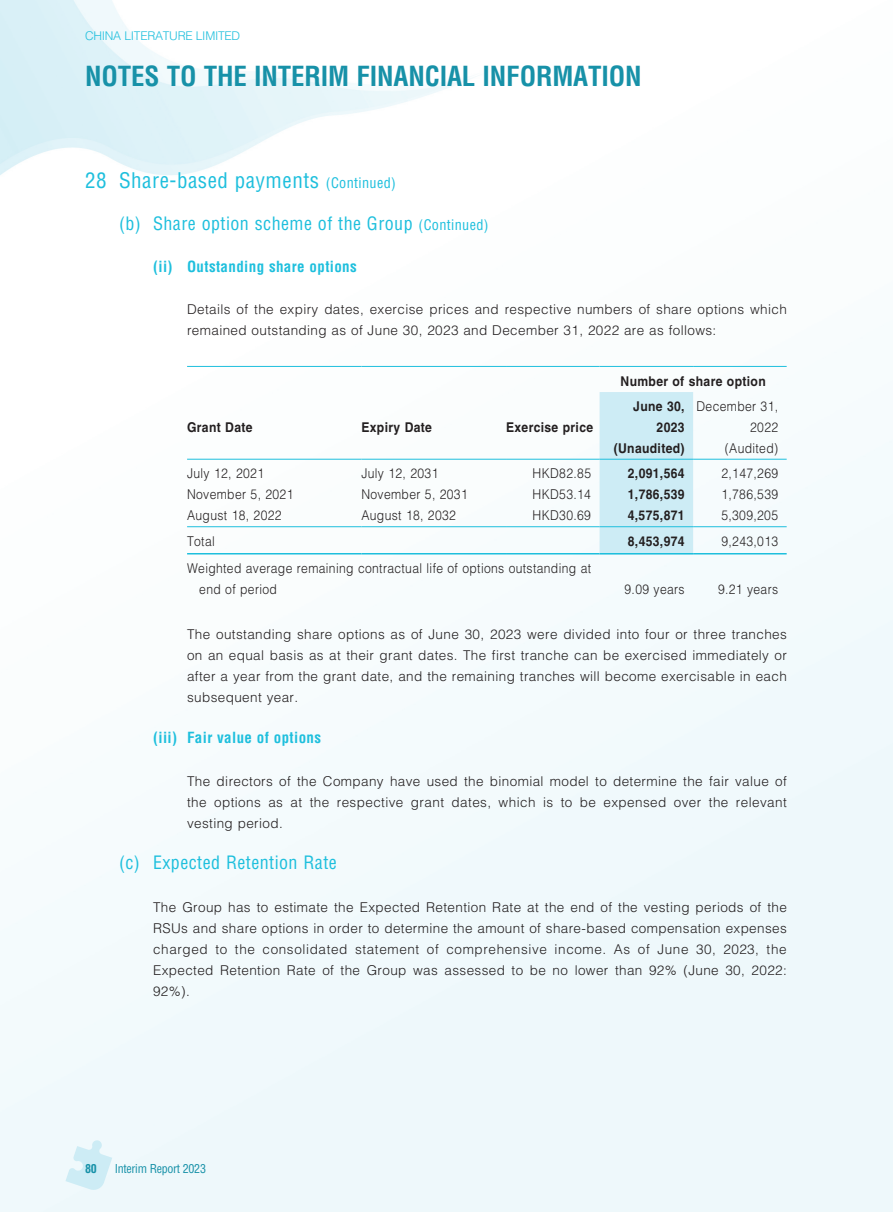
<style>
.page{position:relative;width:893px;height:1212px;background:#fff}
.page>*{position:absolute;margin:0;border:0;box-sizing:border-box;transform-origin:0 0}
.t1{font:700 condensed 27px "Helvetica LT Std";letter-spacing:-.005em;color:#1791a8}
.t2{font:condensed 21px "Helvetica LT Std";letter-spacing:.025em;color:#1ebfdd}
.t3{font:condensed 18px "Helvetica LT Std";letter-spacing:.025em;color:#1ebfdd}
.t4{font:700 condensed 15px "Helvetica LT Std";letter-spacing:.025em;color:#1ebfdd}
.t5{font:300 13.5px/21px "Helvetica LT Std";letter-spacing:.03em;color:#231f20;text-align:justify}
.t6{font:300 13.5px/21px "Helvetica LT Std";letter-spacing:.03em;color:#231f20;text-align:right;scale:.9 1}
.t7{font:700 13.5px/21px "Helvetica LT Std";letter-spacing:.03em;color:#231f20;text-align:right;scale:.9 1}
.t8{font:300 12px "Helvetica LT Std";letter-spacing:-.02em;color:#1ebfdd}
.t9{font:condensed 12px "Helvetica LT Std";letter-spacing:-.025em;color:#1791a8}
.t10{font:700 condensed 12px "Helvetica LT Std";color:#1791a8}
.s1{font-size:14.25px}
</style>
<div class="page">
<svg style="left:65px;top:1139px;width:47px;height:52px"></svg>
<div style="left:600px;top:392px;width:93px;height:161px;background:#cdecf5"></div>
<hr style="left:187px;top:366px;width:174px;height:1px;background:#1ebfdd">
<hr style="left:361px;top:366px;width:145px;height:1px;background:#1ebfdd">
<hr style="left:506px;top:366px;width:94px;height:1px;background:#1ebfdd">
<hr style="left:600px;top:366px;width:93px;height:1px;background:#1ebfdd">
<hr style="left:693px;top:366px;width:94px;height:1px;background:#1ebfdd">
<hr style="left:187px;top:459px;width:174px;height:1px;background:#1ebfdd">
<hr style="left:361px;top:459px;width:145px;height:1px;background:#1ebfdd">
<hr style="left:506px;top:459px;width:94px;height:1px;background:#1ebfdd">
<hr style="left:600px;top:459px;width:93px;height:1px;background:#1ebfdd">
<hr style="left:693px;top:459px;width:94px;height:1px;background:#1ebfdd">
<hr style="left:187px;top:526px;width:174px;height:1px;background:#1ebfdd">
<hr style="left:361px;top:526px;width:145px;height:1px;background:#1ebfdd">
<hr style="left:506px;top:526px;width:94px;height:1px;background:#1ebfdd">
<hr style="left:600px;top:526px;width:93px;height:1px;background:#1ebfdd">
<hr style="left:693px;top:526px;width:94px;height:1px;background:#1ebfdd">
<hr style="left:187px;top:553px;width:174px;height:1px;background:#1ebfdd">
<hr style="left:361px;top:553px;width:145px;height:1px;background:#1ebfdd">
<hr style="left:506px;top:553px;width:94px;height:1px;background:#1ebfdd">
<hr style="left:600px;top:553px;width:93px;height:1px;background:#1ebfdd">
<hr style="left:693px;top:553px;width:94px;height:1px;background:#1ebfdd">
<p class="t8" style="left:85px;top:28px;width:157px">CHINA LITERATURE LIMITED</p>
<h1 class="t1" style="left:85px;top:60px;width:558px">NOTES TO THE INTERIM FINANCIAL INFORMATION</h1>
<h2 class="t2" style="left:85px;top:167px;width:312px">28 Share-based payments <span class="s1">(Continued)</span></h2>
<h3 class="t3" style="left:119px;top:212px;width:371px">(b) Share option scheme of the Group <span class="s1">(Continued)</span></h3>
<p class="t4" style="left:153px;top:257px;width:205px">(ii) Outstanding share options</p>
<p class="t5" style="left:187px;top:298px;width:601px">Details of the expiry dates, exercise prices and respective numbers of share options which remained outstanding as of June 30, 2023 and December 31, 2022 are as follows:</p>
<p class="t7" style="left:620px;top:370px;width:163px">Number of share option</p>
<p class="t7" style="left:187px;top:416px;width:74px">Grant Date</p>
<p class="t7" style="left:361px;top:416px;width:80px">Expiry Date</p>
<p class="t7" style="left:506px;top:416px;width:98px">Exercise price</p>
<p class="t7" style="left:633px;top:395px;width:59px">June 30,<br>2023</p>
<p class="t6" style="left:696px;top:395px;width:92px">December 31,<br>2022</p>
<p class="t7" style="left:614px;top:437px;width:80px">(Unaudited)</p>
<p class="t6" style="left:725px;top:437px;width:61px">(Audited)</p>
<p class="t6" style="left:187px;top:463px;width:87px">July 12, 2021</p>
<p class="t6" style="left:361px;top:463px;width:87px">July 12, 2031</p>
<p class="t6" style="left:533px;top:463px;width:66px">HKD82.85</p>
<p class="t7" style="left:628px;top:463px;width:65px">2,091,564</p>
<p class="t6" style="left:721px;top:463px;width:65px">2,147,269</p>
<p class="t6" style="left:187px;top:484px;width:120px">November 5, 2021</p>
<p class="t6" style="left:361px;top:484px;width:120px">November 5, 2031</p>
<p class="t6" style="left:533px;top:484px;width:66px">HKD53.14</p>
<p class="t7" style="left:628px;top:484px;width:65px">1,786,539</p>
<p class="t6" style="left:721px;top:484px;width:65px">1,786,539</p>
<p class="t6" style="left:187px;top:505px;width:107px">August 18, 2022</p>
<p class="t6" style="left:361px;top:505px;width:107px">August 18, 2032</p>
<p class="t6" style="left:533px;top:505px;width:66px">HKD30.69</p>
<p class="t7" style="left:628px;top:505px;width:65px">4,575,871</p>
<p class="t6" style="left:721px;top:505px;width:65px">5,309,205</p>
<p class="t6" style="left:187px;top:530px;width:32px">Total</p>
<p class="t7" style="left:628px;top:530px;width:65px">8,453,974</p>
<p class="t6" style="left:721px;top:530px;width:65px">9,243,013</p>
<p class="t6" style="left:199px;top:558px;width:437px;text-align:left;text-indent:-12px">Weighted average remaining contractual life of options outstanding at end of period</p>
<p class="t6" style="left:624px;top:579px;width:68px">9.09 years</p>
<p class="t6" style="left:718px;top:579px;width:68px">9.21 years</p>
<p class="t5" style="left:187px;top:623px;width:601px">The outstanding share options as of June 30, 2023 were divided into four or three tranches on an equal basis as at their grant dates. The first tranche can be exercised immediately or after a year from the grant date, and the remaining tranches will become exercisable in each subsequent year.</p>
<p class="t4" style="left:153px;top:729px;width:170px">(iii) Fair value of options</p>
<p class="t5" style="left:187px;top:770px;width:601px">The directors of the Company have used the binomial model to determine the fair value of the options as at the respective grant dates, which is to be expensed over the relevant vesting period.</p>
<h3 class="t3" style="left:119px;top:851px;width:219px">(c) Expected Retention Rate</h3>
<p class="t5" style="left:153px;top:896px;width:635px">The Group has to estimate the Expected Retention Rate at the end of the vesting periods of the RSUs and share options in order to determine the amount of share-based compensation expenses charged to the consolidated statement of comprehensive income. As of June 30, 2023, the Expected Retention Rate of the Group was assessed to be no lower than 92% (June 30, 2022:<br>92%).</p>
<p class="t10" style="left:85px;top:1161px;width:13px">80</p>
<p class="t9" style="left:115px;top:1161px;width:93px">Interim Report 2023</p>
</div>
